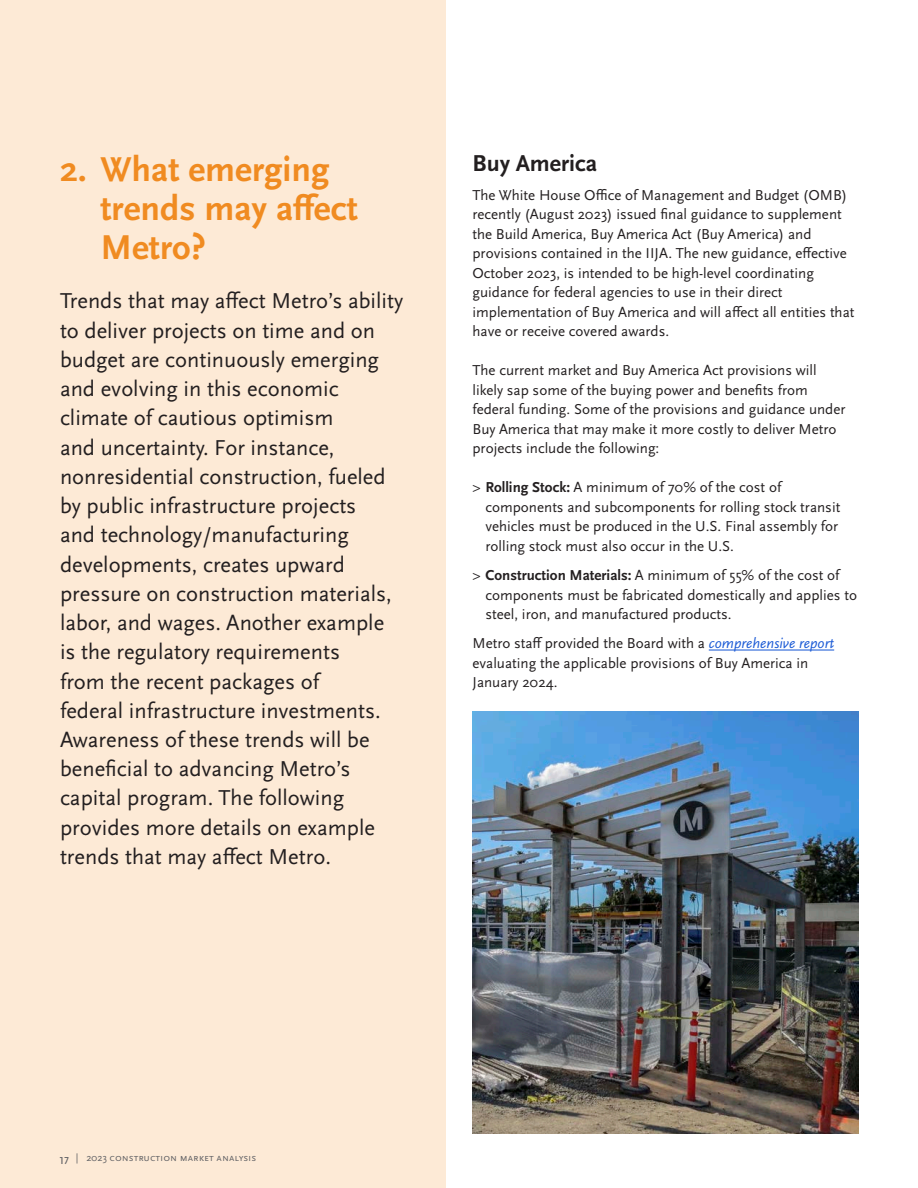
<style>
.page{position:relative;width:918px;height:1188px;background:#fff}
.page>*{position:absolute;margin:0;border:0;box-sizing:border-box;transform-origin:0 0}
.t1{font:700 36px/39px "Scala Sans Pro";color:#f08b21}
.Heading_3{font:700 24px "Scala Sans Pro";color:#231f20}
.Body_text_15_19_5{font:22.5px/29.2px "Scala Sans Pro";color:#231f20}
.Body_text_10_13{font:15px/19.5px "Scala Sans Pro";color:#231f20}
.t2{font:10.5px "Scala Sans Pro";color:#636366}
.s1{font-weight:700}
.s2{font-style:italic;color:#1d5cd6}
.s3{font-size:15px}
</style>
<div class="page">
<div style="left:0;top:0;width:446px;height:1188px;background:#fdead6"></div>
<hr style="left:709px;top:649px;width:125px;height:2px;background:#1d5cd6">
<img style="left:472px;top:711px;width:387px;height:423px">
<p class="t1" style="left:100px;top:150px;width:259px;text-indent:-40px">2. What emerging trends may affect<br>Metro?</p>
<p class="Body_text_15_19_5" style="left:60px;top:286px;width:345px">Trends that may affect Metro’s ability to deliver projects on time and on budget are continuously emerging and evolving in this economic climate of cautious optimism<br>and uncertainty. For instance, nonresidential construction, fueled by public infrastructure projects<br>and technology/manufacturing developments, creates upward pressure on construction materials, labor, and wages. Another example is the regulatory requirements<br>from the recent packages of<br>federal infrastructure investments.<br>Awareness of these trends will be beneficial to advancing Metro’s capital program. The following provides more details on example trends that may affect Metro.</p>
<p class="Heading_3" style="left:472px;top:149px;width:126px">Buy America</p>
<p class="Body_text_10_13" style="left:472px;top:185px;width:383px">The White House Office of Management and Budget (OMB) recently (August 2023) issued final guidance to supplement the Build America, Buy America Act (Buy America) and provisions contained in the IIJA. The new guidance, effective October 2023, is intended to be high-level coordinating guidance for federal agencies to use in their direct implementation of Buy America and will affect all entities that have or receive covered awards.</p>
<p class="Body_text_10_13" style="left:472px;top:361px;width:374px">The current market and Buy America Act provisions will likely sap some of the buying power and benefits from federal funding. Some of the provisions and guidance under Buy America that may make it more costly to deliver Metro projects include the following:</p>
<p class="Body_text_10_13" style="left:485px;top:478px;width:356px;text-indent:-13px">&gt; <span class="s1">Rolling Stock:</span> A minimum of 70% of the cost of components and subcomponents for rolling stock transit vehicles must be produced in the U.S. Final assembly for rolling stock must also occur in the U.S.</p>
<p class="Body_text_10_13" style="left:485px;top:566px;width:373px;text-indent:-13px">&gt; <span class="s1">Construction Materials:</span> A minimum of 55% of the cost of components must be fabricated domestically and applies to steel, iron, and manufactured products.</p>
<p class="Body_text_10_13" style="left:472px;top:634px;width:363px">Metro staff provided the Board with a <span class="s2">comprehensive report </span>evaluating the applicable provisions of Buy America in<br>January 2024.</p>
<p class="t2" style="left:59px;top:1152px;width:199px"><span class="s3">17</span> | 2023 construction market analysis</p>
</div>
